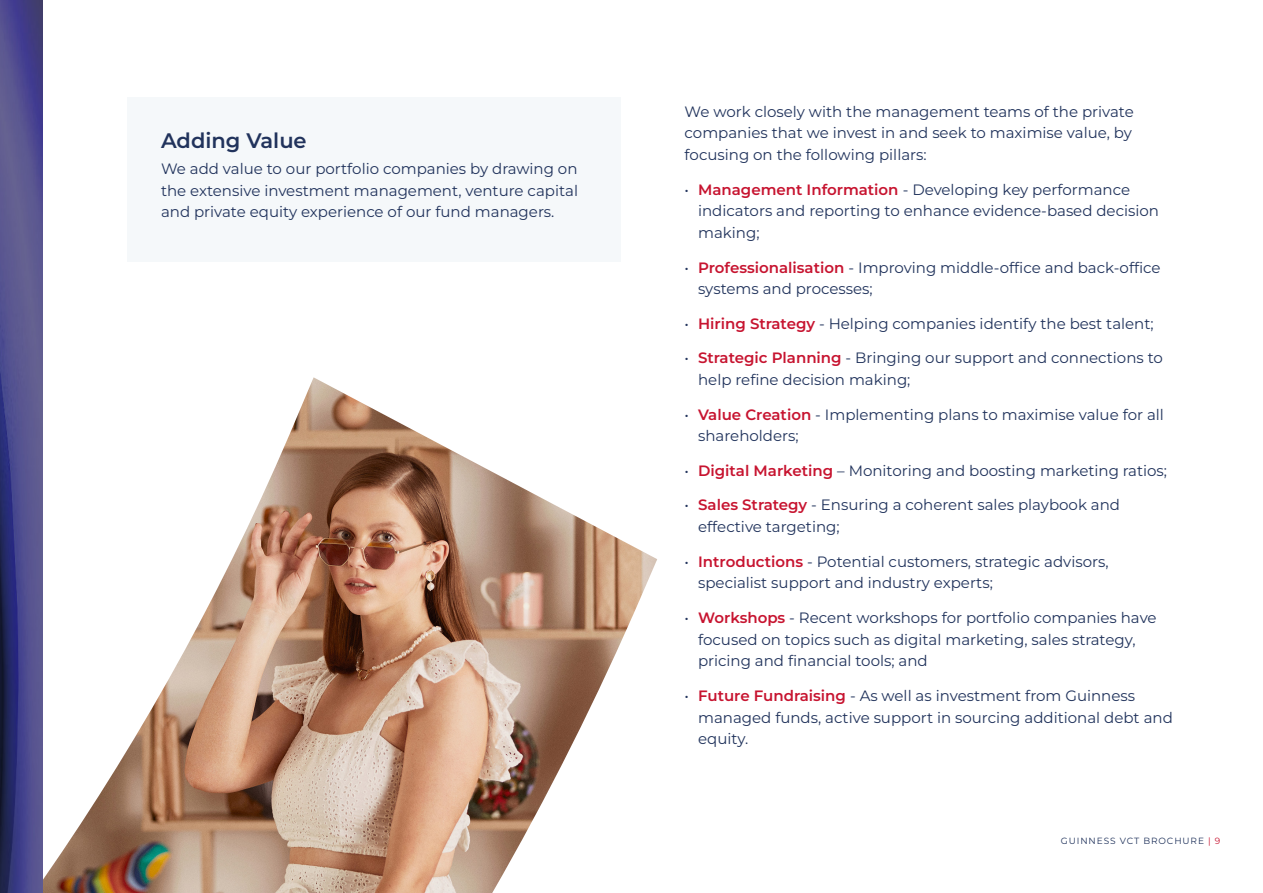
<style>
.page{position:relative;width:1263px;height:893px;background:#fff}
.page>*{position:absolute;margin:0;border:0;box-sizing:border-box;transform-origin:0 0}
.t1{font:600 21px "Montserrat";color:#21335c}
.t2{font:15px/21.8px "Montserrat";color:#21335c}
.t3{font:9px "Montserrat";letter-spacing:.1em;color:#21335c}
.s1{font-weight:600;color:#c71430}
.s2{color:#c71531}
</style>
<div class="page">
<div style="left:128px;top:97px;width:493px;height:164px;background:#f5f8fa"></div>
<img style="left:43px;top:377px;width:614px;height:516px">
<img style="left:0;top:0;width:43px;height:893px">
<h1 class="t1" style="left:161px;top:126px;width:147px">Adding Value</h1>
<p class="t2" style="left:161px;top:157px;width:418px;text-align:justify">We add value to our portfolio companies by drawing on the extensive investment management, venture capital and private equity experience of our fund managers.</p>
<p class="t2" style="left:685px;top:100px;width:451px;text-align:justify">We work closely with the management teams of the private companies that we invest in and seek to maximise value, by focusing on the following pillars:</p>
<p class="t2" style="left:698px;top:178px;width:462px;text-indent:-14px">• <span class="s1">Management Information</span> - Developing key performance indicators and reporting to enhance evidence-based decision making;</p>
<p class="t2" style="left:698px;top:256px;width:464px;text-indent:-14px">• <span class="s1">Professionalisation</span> - Improving middle-office and back-office systems and processes;</p>
<p class="t2" style="left:685px;top:312px;width:471px">• <span class="s1">Hiring Strategy</span> - Helping companies identify the best talent;</p>
<p class="t2" style="left:698px;top:347px;width:466px;text-indent:-14px">• <span class="s1">Strategic Planning</span> - Bringing our support and connections to help refine decision making;</p>
<p class="t2" style="left:698px;top:403px;width:467px;text-indent:-14px">• <span class="s1">Value Creation</span> - Implementing plans to maximise value for all shareholders;</p>
<p class="t2" style="left:685px;top:459px;width:484px">• <span class="s1">Digital Marketing</span> – Monitoring and boosting marketing ratios;</p>
<p class="t2" style="left:698px;top:494px;width:423px;text-indent:-14px">• <span class="s1">Sales Strategy</span> - Ensuring a coherent sales playbook and effective targeting;</p>
<p class="t2" style="left:698px;top:550px;width:412px;text-indent:-14px">• <span class="s1">Introductions</span> - Potential customers, strategic advisors, specialist support and industry experts;</p>
<p class="t2" style="left:698px;top:606px;width:460px;text-indent:-14px">• <span class="s1">Workshops</span> - Recent workshops for portfolio companies have focused on topics such as digital marketing, sales strategy, pricing and financial tools; and</p>
<p class="t2" style="left:698px;top:684px;width:476px;text-indent:-14px">• <span class="s1">Future Fundraising</span> - As well as investment from Guinness managed funds, active support in sourcing additional debt and equity.</p>
<p class="t3" style="left:1061px;top:835px;width:161px">GUINNESS VCT BROCHURE <span class="s2">| 9</span></p>
</div>
